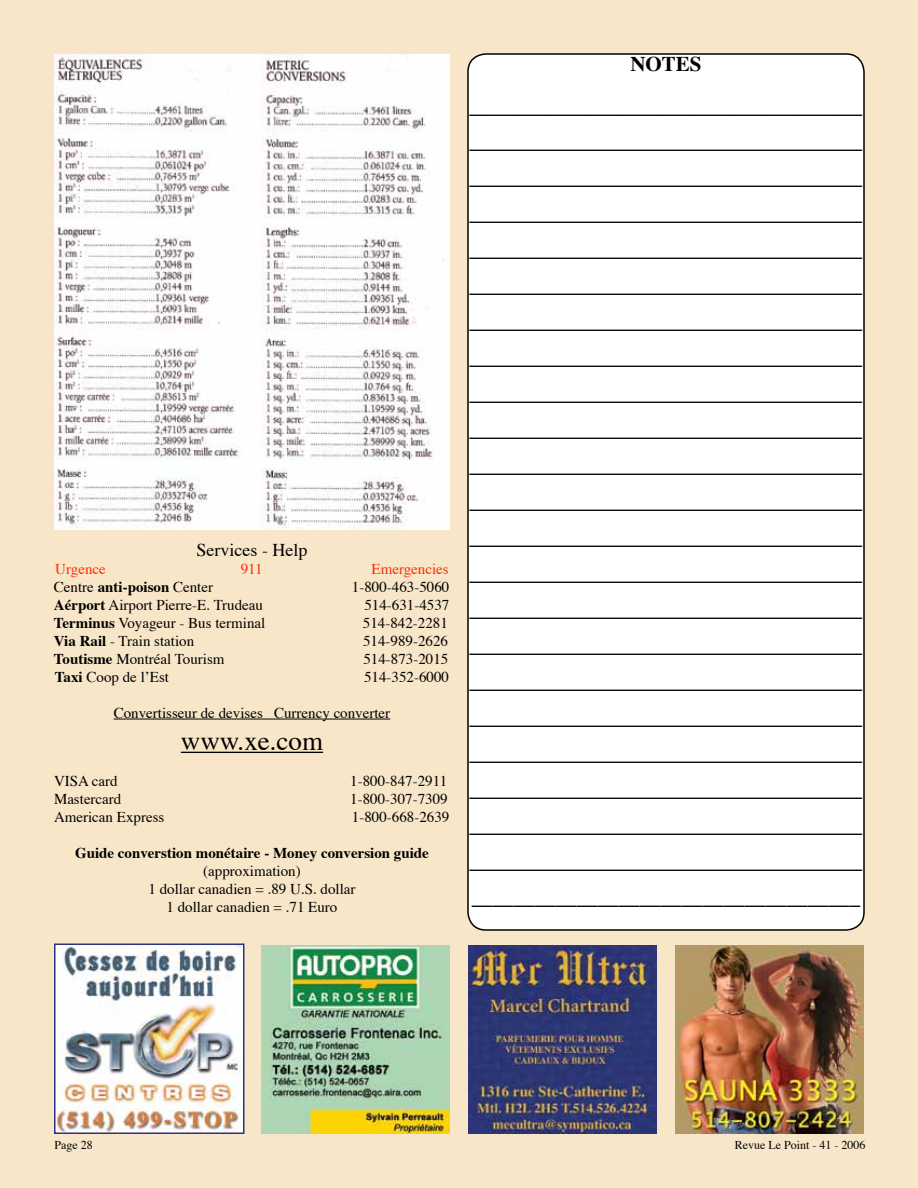
<style>
.page{position:relative;width:918px;height:1188px;background:#f8e6c9}
.page>*{position:absolute;margin:0;border:0;box-sizing:border-box;transform-origin:0 0}
.t1{font:27px "Times";color:#000}
.t2{font:700 21px/36px "Times";color:#000;text-align:center}
.t3{font:18px "Times";color:#000}
.t4{font:15px/18px "Times";color:#000;text-align:center}
.t5{font:700 15px "Times";color:#000}
.t6{font:15px "Times";color:#ff2b06}
.t7{font:12px "Times";color:#000}
.s1{font-weight:700}
</style>
<div class="page">
<img style="left:57px;top:947px;width:184px;height:184px">
<div style="left:54px;top:944px;width:190px;height:190px;border:2px solid #2d3185"></div>
<div style="left:468px;top:54px;width:396px;height:876px;background:#fff;border-radius:18px"></div>
<div style="left:467px;top:53px;width:398px;height:878px;border:2px solid #000;border-radius:18px"></div>
<img style="left:261px;top:945px;width:189px;height:189px">
<img style="left:675px;top:945px;width:189px;height:189px">
<img style="left:54px;top:54px;width:396px;height:476px">
<hr style="left:114px;top:719px;width:276px;height:1px;background:#000">
<hr style="left:181px;top:752px;width:142px;height:1px;background:#000">
<img style="left:468px;top:945px;width:189px;height:189px">
<p class="t3" style="left:197px;top:538px;width:112px">Services - Help</p>
<p class="t6" style="left:55px;top:559px;width:52px">Urgence</p>
<p class="t6" style="left:241px;top:559px;width:23px">911</p>
<p class="t6" style="left:372px;top:559px;width:79px">Emergencies</p>
<p class="t4" style="left:54px;top:579px;width:161px">Centre <span class="s1">anti-poison</span> Center</p>
<p class="t4" style="left:352px;top:579px;width:99px">1-800-463-5060</p>
<p class="t4" style="left:54px;top:597px;width:211px"><span class="s1">Aérport</span> Airport Pierre-E. Trudeau</p>
<p class="t4" style="left:364px;top:597px;width:86px">514-631-4537</p>
<p class="t4" style="left:54px;top:615px;width:213px"><span class="s1">Terminus</span> Voyageur - Bus terminal</p>
<p class="t4" style="left:363px;top:615px;width:86px">514-842-2281</p>
<p class="t4" style="left:54px;top:633px;width:142px"><span class="s1">Via Rail</span> - Train station</p>
<p class="t4" style="left:363px;top:633px;width:86px">514-989-2626</p>
<p class="t4" style="left:54px;top:651px;width:172px"><span class="s1">Toutisme</span> Montréal Tourism</p>
<p class="t4" style="left:363px;top:651px;width:86px">514-873-2015</p>
<p class="t4" style="left:55px;top:669px;width:116px"><span class="s1">Taxi</span> Coop de l’Est</p>
<p class="t4" style="left:364px;top:669px;width:86px">514-352-6000</p>
<p class="t4" style="left:114px;top:705px;width:278px">Convertisseur de devises Currency converter</p>
<p class="t1" style="left:181px;top:724px;width:144px">www.xe.com</p>
<p class="t4" style="left:54px;top:773px;width:65px">VISA card</p>
<p class="t4" style="left:350px;top:773px;width:98px">1-800-847-2911</p>
<p class="t4" style="left:54px;top:791px;width:69px">Mastercard</p>
<p class="t4" style="left:350px;top:791px;width:99px">1-800-307-7309</p>
<p class="t4" style="left:54px;top:809px;width:112px">American Express</p>
<p class="t4" style="left:352px;top:809px;width:99px">1-800-668-2639</p>
<p class="t5" style="left:75px;top:843px;width:355px">Guide converstion monétaire - Money conversion guide</p>
<p class="t4" style="left:148px;top:863px;width:209px">(approximation)<br>1 dollar canadien = .89 U.S. dollar<br>1 dollar canadien = .71 Euro</p>
<p class="t2" style="left:470px;top:43px;width:394px;line-height:42px">NOTES ______________________________________</p>
<p class="t2" style="left:470px;top:124px;width:394px;text-align:justify">______________________________________ ______________________________________ ______________________________________ ______________________________________ ______________________________________ ______________________________________ ______________________________________ ______________________________________ ______________________________________ ______________________________________ ______________________________________ ______________________________________ ______________________________________ ______________________________________ ______________________________________ ______________________________________ ______________________________________ ______________________________________ ______________________________________ ______________________________________ ______________________________________ _____________________________________</p>
<p class="t7" style="left:55px;top:1138px;width:40px">Page 28</p>
<p class="t7" style="left:735px;top:1137px;width:132px">Revue Le Point - 41 - 2006</p>
</div>
